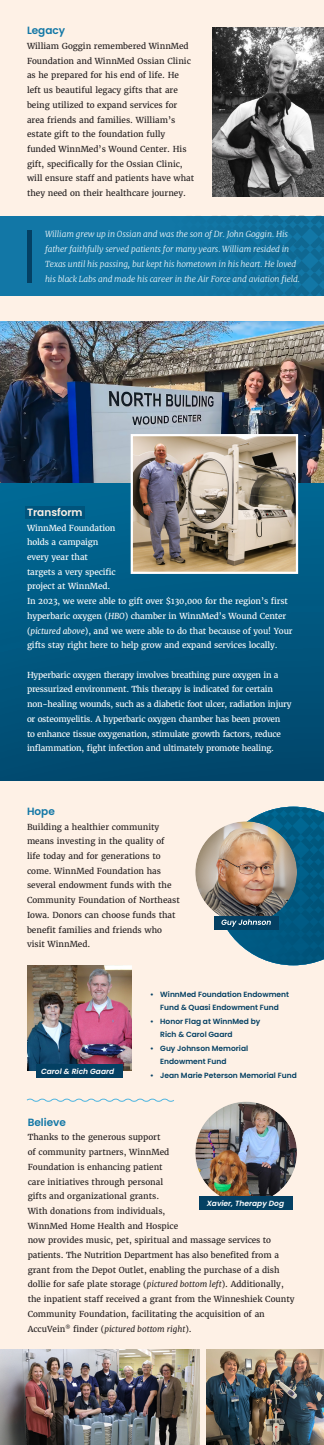
<style>
.page{position:relative;width:324px;height:1445px;background:#fff}
.page>*{position:absolute;margin:0;border:0;box-sizing:border-box;transform-origin:0 0}
.t1{font:600 10.5px "Poppins";color:#1277a6}
.t2{font:600 10.5px "Poppins";color:#fef1e6}
.t3{font:8.25px/14.7px "Merriweather";color:#231f20}
.t4{font:8.25px/14.7px "Merriweather";letter-spacing:-.025em;color:#fff}
.t5{font:italic 300 8.25px/14.7px "Merriweather";letter-spacing:-.01em;color:#fff}
.t6{font:600 7.5px/13.5px "Poppins";color:#044063}
.t7{font:italic 600 7.5px "Poppins";color:#fff}
.s1{font-style:italic}
</style>
<div class="page">
<div style="left:0;top:780px;width:324px;height:664px;background:#fef1e6"></div>
<div style="left:0;top:0;width:324px;height:359px;background:#fef1e6"></div>
<div style="left:0;top:479px;width:324px;height:301px;background:linear-gradient(to bottom,#016a96,#01466b)"></div>
<div style="left:26px;top:506px;width:59px;height:12px;background:#00547c"></div>
<img style="left:213px;top:27px;width:111px;height:169px">
<img style="left:0;top:321px;width:324px;height:162px">
<img style="left:134px;top:437px;width:161px;height:134px">
<div style="left:131px;top:434px;width:167px;height:140px;border:2px solid #fff"></div>
<img style="left:27px;top:965px;width:105px;height:105px">
<img style="left:0;top:1349px;width:199px;height:95px">
<img style="left:206px;top:1349px;width:118px;height:95px">
<div style="left:195px;top:820px;width:102px;height:103px;background:#231f20;opacity:.2"></div>
<img style="left:214px;top:806px;width:110px;height:159px">
<div style="left:195px;top:1100px;width:102px;height:104px;background:#231f20;opacity:.2"></div>
<div style="left:199px;top:1196px;width:94px;height:14px;background:#044063"></div>
<div style="left:36px;top:1064px;width:87px;height:14px;background:#044063"></div>
<svg style="left:26px;top:1098px;width:148px;height:4px"></svg>
<svg style="left:0;top:216px;width:324px;height:80px;background:#1174a2"></svg>
<div style="left:27px;top:230px;width:5px;height:52px;background:#044063"></div>
<p class="t1" style="left:27px;top:25px;width:40px">Legacy</p>
<p class="t3" style="left:27px;top:39px;width:169px">William Goggin remembered WinnMed Foundation and WinnMed Ossian Clinic as he prepared for his end of life. He left us beautiful legacy gifts that are being utilized to expand services for area friends and families. William’s estate gift to the foundation fully funded WinnMed’s Wound Center. His gift, specifically for the Ossian Clinic, will ensure staff and patients have what they need on their healthcare journey.</p>
<p class="t5" style="left:45px;top:227px;width:257px">William grew up in Ossian and was the son of Dr. John Goggin. His father faithfully served patients for many years. William resided in Texas until his passing, but kept his hometown in his heart. He loved his black Labs and made his career in the Air Force and aviation field.</p>
<p class="t2" style="left:27px;top:506px;width:57px">Transform</p>
<p class="t4" style="left:27px;top:520px;width:267px">WinnMed Foundation<br>holds a campaign<br>every year that<br>targets a very specific<br>project at WinnMed.<br>In 2023, we were able to gift over $130,000 for the region’s first hyperbaric oxygen (<span class="s1">HBO</span>) chamber in WinnMed’s Wound Center (<span class="s1">pictured above</span>), and we were able to do that because of you! Your gifts stay right here to help grow and expand services locally.</p>
<p class="t4" style="left:27px;top:667px;width:266px">Hyperbaric oxygen therapy involves breathing pure oxygen in a pressurized environment. This therapy is indicated for certain non-healing wounds, such as a diabetic foot ulcer, radiation injury or osteomyelitis. A hyperbaric oxygen chamber has been proven<br>to enhance tissue oxygenation, stimulate growth factors, reduce inflammation, fight infection and ultimately promote healing.</p>
<p class="t1" style="left:27px;top:805px;width:29px">Hope</p>
<p class="t3" style="left:27px;top:819px;width:154px">Building a healthier community means investing in the quality of life today and for generations to come. WinnMed Foundation has several endowment funds with the<br>Community Foundation of Northeast<br>Iowa. Donors can choose funds that benefit families and friends who visit WinnMed.</p>
<p class="t7" style="left:41px;top:1066px;width:75px">Carol &amp; Rich Gaard</p>
<p class="t6" style="left:150px;top:987px;width:140px;text-align:center">• WinnMed Foundation Endowment<br>Fund &amp; Quasi Endowment Fund</p>
<p class="t6" style="left:160px;top:1014px;width:102px;text-indent:-10px">• Honor Flag at WinnMed by<br>Rich &amp; Carol Gaard</p>
<p class="t6" style="left:160px;top:1041px;width:89px;text-indent:-10px">• Guy Johnson Memorial<br>Endowment Fund</p>
<p class="t6" style="left:150px;top:1068px;width:148px">• Jean Marie Peterson Memorial Fund</p>
<p class="t1" style="left:28px;top:1116px;width:40px">Believe</p>
<p class="t3" style="left:28px;top:1130px;width:268px">Thanks to the generous support<br>of community partners, WinnMed<br>Foundation is enhancing patient<br>care initiatives through personal<br>gifts and organizational grants.<br>With donations from individuals,<br>WinnMed Home Health and Hospice<br>now provides music, pet, spiritual and massage services to patients. The Nutrition Department has also benefited from a grant from the Depot Outlet, enabling the purchase of a dish dollie for safe plate storage (<span class="s1">pictured bottom left</span>). Additionally, the inpatient staff received a grant from the Winneshiek County Community Foundation, facilitating the acquisition of an AccuVein<sup>®</sup> finder (<span class="s1">pictured bottom right</span>).</p>
<p class="t7" style="left:207px;top:1199px;width:79px">Xavier, Therapy Dog</p>
</div>
